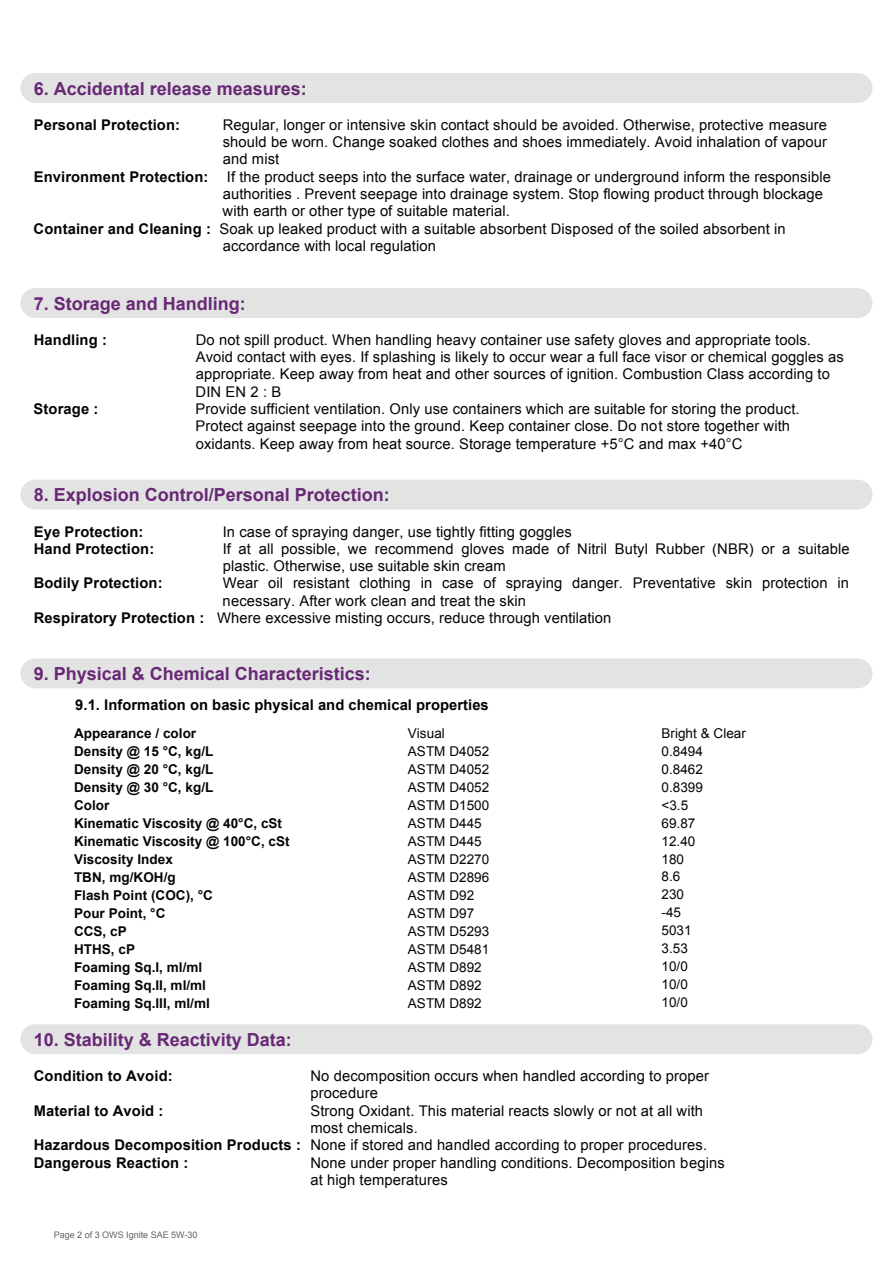
<style>
.page{position:relative;width:893px;height:1263px;background:#fff}
.page>*{position:absolute;margin:0;border:0;box-sizing:border-box;transform-origin:0 0}
.t1{font:700 18px "Arial";color:#682875}
.t2{font:14.7px/17.2px "Arial";letter-spacing:.01em;color:#040503}
.t3{font:700 14.7px "Arial";letter-spacing:.01em;color:#040503}
.t4{font:700 13.5px/18px "Arial";letter-spacing:.005em;color:#040503}
.t5{font:13.5px/18px "Arial";letter-spacing:.005em;color:#040503}
.t6{font:9px "Arial";color:#636263}
.s1{font-weight:700}
</style>
<div class="page">
<div style="left:20px;top:73px;width:852px;height:30px;background:#e2e3e2;border-radius:15px"></div>
<div style="left:20px;top:288px;width:852px;height:30px;background:#e2e3e2;border-radius:15px"></div>
<div style="left:20px;top:480px;width:852px;height:29px;background:#e2e3e2;border-radius:15px"></div>
<div style="left:20px;top:658px;width:852px;height:30px;background:#e2e3e2;border-radius:15px"></div>
<div style="left:20px;top:1024px;width:852px;height:30px;background:#e2e3e2;border-radius:15px"></div>
<p class="t1" style="left:34px;top:77px;width:275px">6. Accidental release measures:</p>
<p class="t3" style="left:34px;top:115px;width:148px">Personal Protection:</p>
<p class="t2" style="left:223px;top:116px;width:606px;text-align:justify">Regular, longer or intensive skin contact should be avoided. Otherwise, protective measure should be worn. Change soaked clothes and shoes immediately. Avoid inhalation of vapour and mist</p>
<p class="t3" style="left:34px;top:167px;width:176px">Environment Protection:</p>
<p class="t2" style="left:227px;top:168px;width:606px">If the product seeps into the surface water, drainage or underground inform the responsible</p>
<p class="t2" style="left:223px;top:185px;width:602px">authorities . Prevent seepage into drainage system. Stop flowing product through blockage</p>
<p class="t2" style="left:223px;top:203px;width:289px">with earth or other type of suitable material.</p>
<p class="t2" style="left:34px;top:220px;width:753px"><span class="s1">Container and Cleaning :</span> Soak up leaked product with a suitable absorbent Disposed of the soiled absorbent in</p>
<p class="t2" style="left:223px;top:237px;width:215px">accordance with local regulation</p>
<p class="t1" style="left:34px;top:292px;width:214px">7. Storage and Handling:</p>
<p class="t3" style="left:34px;top:330px;width:75px">Handling :</p>
<p class="t2" style="left:196px;top:331px;width:650px">Do not spill product. When handling heavy container use safety gloves and appropriate tools.<br>Avoid contact with eyes. If splashing is likely to occur wear a full face visor or chemical goggles as appropriate. Keep away from heat and other sources of ignition. Combustion Class according to DIN EN 2 : B</p>
<p class="t3" style="left:34px;top:399px;width:66px">Storage :</p>
<p class="t2" style="left:196px;top:400px;width:605px">Provide sufficient ventilation. Only use containers which are suitable for storing the product.<br>Protect against seepage into the ground. Keep container close. Do not store together with oxidants. Keep away from heat source. Storage temperature +5°C and max +40°C</p>
<p class="t1" style="left:34px;top:483px;width:358px">8. Explosion Control/Personal Protection:</p>
<p class="t3" style="left:34px;top:522px;width:111px">Eye Protection:</p>
<p class="t2" style="left:223px;top:523px;width:351px">In case of spraying danger, use tightly fitting goggles</p>
<p class="t3" style="left:34px;top:539px;width:122px">Hand Protection:</p>
<p class="t2" style="left:223px;top:540px;width:628px">If at all possible, we recommend gloves made of Nitril Butyl Rubber (NBR) or a suitable plastic. Otherwise, use suitable skin cream</p>
<p class="t3" style="left:34px;top:573px;width:131px">Bodily Protection:</p>
<p class="t2" style="left:223px;top:575px;width:628px">Wear oil resistant clothing in case of spraying danger. Preventative skin protection in</p>
<p class="t2" style="left:223px;top:592px;width:305px">necessary. After work clean and treat the skin</p>
<p class="t2" style="left:34px;top:609px;width:579px"><span class="s1">Respiratory Protection :</span> Where excessive misting occurs, reduce through ventilation</p>
<p class="t1" style="left:34px;top:662px;width:339px">9. Physical &amp; Chemical Characteristics:</p>
<p class="t3" style="left:75px;top:695px;width:415px">9.1. Information on basic physical and chemical properties</p>
<p class="t4" style="left:74px;top:724px;width:217px">Appearance / color<br>Density @ 15 °C, kg/L<br>Density @ 20 °C, kg/L<br>Density @ 30 °C, kg/L<br>Color<br>Kinematic Viscosity @ 40°C, cSt<br>Kinematic Viscosity @ 100°C, cSt<br>Viscosity Index<br>TBN, mg/KOH/g<br>Flash Point (COC), °C<br>Pour Point, °C<br>CCS, cP<br>HTHS, cP<br>Foaming Sq.I, ml/ml<br>Foaming Sq.II, ml/ml<br>Foaming Sq.III, ml/ml</p>
<p class="t5" style="left:408px;top:724px;width:83px">Visual<br>ASTM D4052<br>ASTM D4052<br>ASTM D4052<br>ASTM D1500<br>ASTM D445<br>ASTM D445<br>ASTM D2270<br>ASTM D2896<br>ASTM D92<br>ASTM D97<br>ASTM D5293<br>ASTM D5481<br>ASTM D892<br>ASTM D892<br>ASTM D892</p>
<p class="t5" style="left:661px;top:724px;width:86px">Bright &amp; Clear<br>0.8494<br>0.8462<br>0.8399<br>&lt;3.5<br>69.87<br>12.40<br>180<br>8.6<br>230<br>-45<br>5031<br>3.53<br>10/0<br>10/0<br>10/0</p>
<p class="t1" style="left:34px;top:1028px;width:260px">10. Stability &amp; Reactivity Data:</p>
<p class="t3" style="left:34px;top:1066px;width:141px">Condition to Avoid:</p>
<p class="t2" style="left:310px;top:1067px;width:400px">No decomposition occurs when handled according to proper procedure</p>
<p class="t3" style="left:34px;top:1101px;width:131px">Material to Avoid :</p>
<p class="t2" style="left:310px;top:1102px;width:394px">Strong Oxidant. This material reacts slowly or not at all with</p>
<p class="t2" style="left:310px;top:1119px;width:109px">most chemicals.</p>
<p class="t2" style="left:34px;top:1137px;width:675px"><span class="s1">Hazardous Decomposition Products :</span> None if stored and handled according to proper procedures.</p>
<p class="t3" style="left:34px;top:1153px;width:156px">Dangerous Reaction :</p>
<p class="t2" style="left:310px;top:1154px;width:416px;line-height:17.7px">None under proper handling conditions. Decomposition begins at high temperatures</p>
<p class="t6" style="left:54px;top:1228px;width:145px">Page 2 of 3 OWS Ignite SAE 5W-30</p>
</div>
